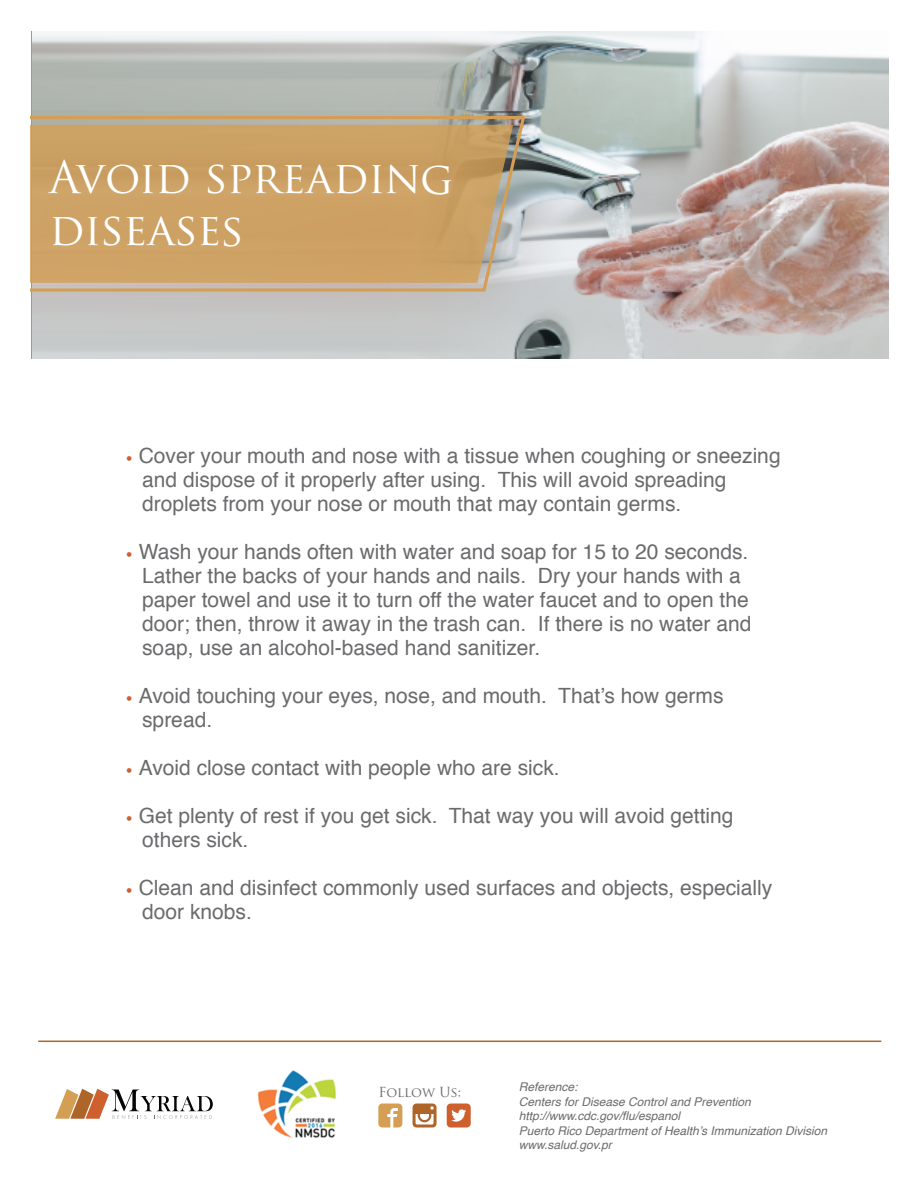
<style>
.page{position:relative;width:918px;height:1188px;background:#fff}
.page>*{position:absolute;margin:0;border:0;box-sizing:border-box;transform-origin:0 0}
.t1{font:43.8px/52.3px "Trajan Pro";letter-spacing:-.01em;color:#fff}
.t2{font:21px/24px "Helvetica";color:#6b6b6e}
.t3{font:13.5px "Trajan Pro";color:#6b6b6e}
.t4{font:italic 12px/14.4px "Helvetica";color:#6b6b6e}
.s1{color:#ce602d}
</style>
<div class="page">
<img style="left:33px;top:31px;width:856px;height:327px">
<svg style="left:55px;top:1089px;width:158px;height:30px"></svg>
<img style="left:257px;top:1070px;width:80px;height:68px">
<hr style="left:38px;top:1041px;width:843px;height:1px;background:#ae652a">
<svg style="left:378px;top:1104px;width:24px;height:24px"></svg>
<svg style="left:413px;top:1104px;width:24px;height:24px"></svg>
<svg style="left:447px;top:1104px;width:24px;height:24px"></svg>
<svg style="left:30px;top:114px;width:497px;height:180px"></svg>
<h1 class="t1" style="left:49px;top:151px;width:406px">Avoid spreading diseases</h1>
<p class="t2" style="left:142px;top:445px;width:640px;text-indent:-17px"><span class="s1">•</span> Cover your mouth and nose with a tissue when coughing or sneezing and dispose of it properly after using. This will avoid spreading droplets from your nose or mouth that may contain germs.</p>
<p class="t2" style="left:142px;top:541px;width:611px;text-indent:-17px"><span class="s1">•</span> Wash your hands often with water and soap for 15 to 20 seconds.<br>Lather the backs of your hands and nails. Dry your hands with a paper towel and use it to turn off the water faucet and to open the door; then, throw it away in the trash can. If there is no water and soap, use an alcohol-based hand sanitizer.</p>
<p class="t2" style="left:142px;top:685px;width:583px;text-indent:-17px"><span class="s1">•</span> Avoid touching your eyes, nose, and mouth. That’s how germs spread.</p>
<p class="t2" style="left:126px;top:757px;width:436px"><span class="s1">•</span> Avoid close contact with people who are sick.</p>
<p class="t2" style="left:142px;top:805px;width:593px;text-indent:-17px"><span class="s1">•</span> Get plenty of rest if you get sick. That way you will avoid getting others sick.</p>
<p class="t2" style="left:142px;top:877px;width:632px;text-indent:-17px"><span class="s1">•</span> Clean and disinfect commonly used surfaces and objects, especially door knobs.</p>
<p class="t3" style="left:379px;top:1083px;width:84px">Follow Us:</p>
<p class="t4" style="left:519px;top:1080px;width:310px">Reference:<br>Centers for Disease Control and Prevention http://www.cdc.gov/flu/espanol<br>Puerto Rico Department of Health’s Immunization Division www.salud.gov.pr</p>
</div>
